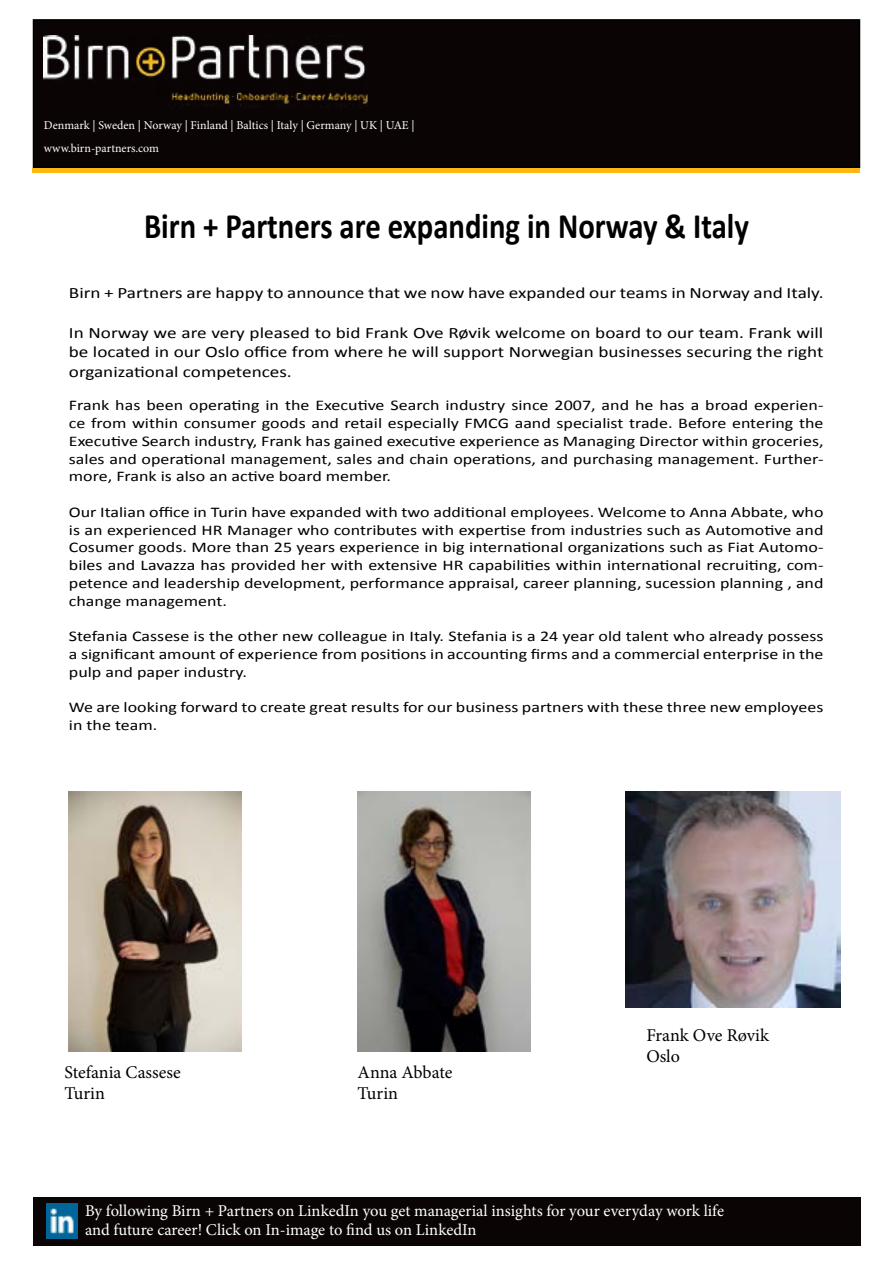
<style>
.page{position:relative;width:893px;height:1263px;background:#fff}
.page>*{position:absolute;margin:0;border:0;box-sizing:border-box;transform-origin:0 0}
.t1{font:700 36px "Calibri";color:#000;scale:.85 1}
.t2{font:18px/21.6px "Minion Pro";color:#000}
.t3{font:16.5px/19.8px "Minion Pro";letter-spacing:-.005em;color:#fff}
.t4{font:15.75px/19.8px "Calibri";color:#000;text-align:justify;scale:1.22 1}
.t5{font:14.85px/17.7px "Calibri";color:#000;text-align:justify;scale:1.22 1}
.t6{font:12px "Minion Pro";color:#fff}
</style>
<div class="page">
<div style="left:33px;top:20px;width:826px;height:147px;background:#0a0405"></div>
<div style="left:33px;top:19px;width:827px;height:149px;border:2px solid #000"></div>
<img style="left:44px;top:36px;width:324px;height:72px">
<div style="left:33px;top:1197px;width:827px;height:49px;background:#0a0405"></div>
<hr style="left:33px;top:168px;width:827px;height:4px;background:#fdb813">
<img style="left:47px;top:1204px;width:31px;height:35px">
<img style="left:625px;top:792px;width:216px;height:215px">
<img style="left:69px;top:792px;width:173px;height:259px">
<img style="left:358px;top:792px;width:173px;height:259px">
<p class="t6" style="left:44px;top:117px;width:372px">Denmark | Sweden | Norway | Finland | Baltics | Italy | Germany | UK | UAE |</p>
<p class="t6" style="left:44px;top:141px;width:117px">www.birn-partners.com</p>
<h1 class="t1" style="left:144px;top:203px;width:713px">Birn + Partners are expanding in Norway &amp; Italy</h1>
<p class="t4" style="left:69px;top:283px;width:620px">Birn + Partners are happy to announce that we now have expanded our teams in Norway and Italy.</p>
<p class="t4" style="left:69px;top:323px;width:620px">In Norway we are very pleased to bid Frank Ove Røvik welcome on board to our team. Frank will be located in our Oslo office from where he will support Norwegian businesses securing the right organizational competences.</p>
<p class="t5" style="left:69px;top:396px;width:620px">Frank has been operating in the Executive Search industry since 2007, and he has a broad experien&shy;ce from within consumer goods and retail especially FMCG aand specialist trade. Before entering the Executive Search industry, Frank has gained executive experience as Managing Director within groceries, sales and operational management, sales and chain operations, and purchasing management. Further&shy;more, Frank is also an active board member.</p>
<p class="t5" style="left:69px;top:503px;width:620px">Our Italian office in Turin have expanded with two additional employees. Welcome to Anna Abbate, who is an experienced HR Manager who contributes with expertise from industries such as Automotive and Cosumer goods. More than 25 years experience in big international organizations such as Fiat Automo&shy;biles and Lavazza has provided her with extensive HR capabilities within international recruiting, com&shy;petence and leadership development, performance appraisal, career planning, sucession planning , and change management.</p>
<p class="t5" style="left:69px;top:628px;width:620px">Stefania Cassese is the other new colleague in Italy. Stefania is a 24 year old talent who already possess a significant amount of experience from positions in accounting firms and a commercial enterprise in the pulp and paper industry.</p>
<p class="t5" style="left:69px;top:699px;width:620px">We are looking forward to create great results for our business partners with these three new employees in the team.</p>
<p class="t2" style="left:64px;top:1061px;width:118px">Stefania Cassese<br>Turin</p>
<p class="t2" style="left:358px;top:1061px;width:96px">Anna Abbate<br>Turin</p>
<p class="t2" style="left:646px;top:1024px;width:124px">Frank Ove Røvik<br>Oslo</p>
<p class="t3" style="left:85px;top:1200px;width:640px">By following Birn + Partners on LinkedIn you get managerial insights for your everyday work life and future career! Click on In-image to find us on LinkedIn</p>
</div>
